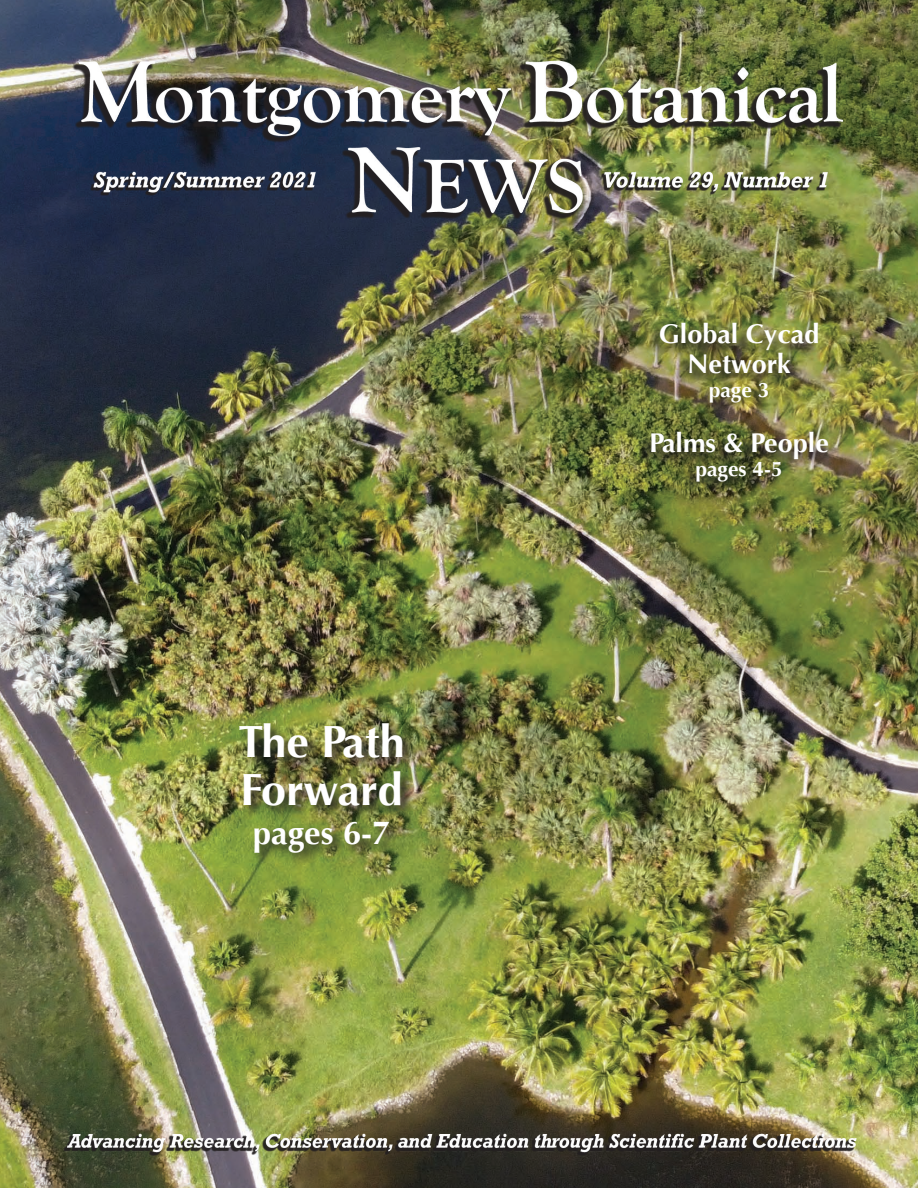
<style>
.page{position:relative;width:918px;height:1188px;background:#fff}
.page>*{position:absolute;margin:0;border:0;box-sizing:border-box;transform-origin:0 0}
.t1{font:700 45px/48px "Optima";color:#fff}
.t2{font:700 33px "Optima";color:#fff}
.t3{font:700 27px/30px "Optima";color:#fff;text-align:center}
.t4{font:700 21px "Optima";color:#fff}
</style>
<div class="page">
<img style="left:0;top:0;width:918px;height:1188px">
<div style="left:637px;top:321px;width:192px;height:175px;background:#231f20;opacity:.95"></div>
<div style="left:236px;top:720px;width:179px;height:146px;background:#231f20;opacity:.95"></div>
<img style="left:17px;top:44px;width:864px;height:324px">
<img style="left:14px;top:1116px;width:864px;height:43px">
<h1 class="t1" style="left:238px;top:722px;width:168px">The Path<br>Forward</h1>
<p class="t2" style="left:253px;top:819px;width:139px">pages 6-7</p>
<p class="t3" style="left:659px;top:321px;width:162px">Global Cycad<br>Network</p>
<p class="t4" style="left:709px;top:381px;width:62px">page 3</p>
<p class="t3" style="left:649px;top:430px;width:181px">Palms &amp; People</p>
<p class="t4" style="left:695px;top:460px;width:89px">pages 4-5</p>
</div>
